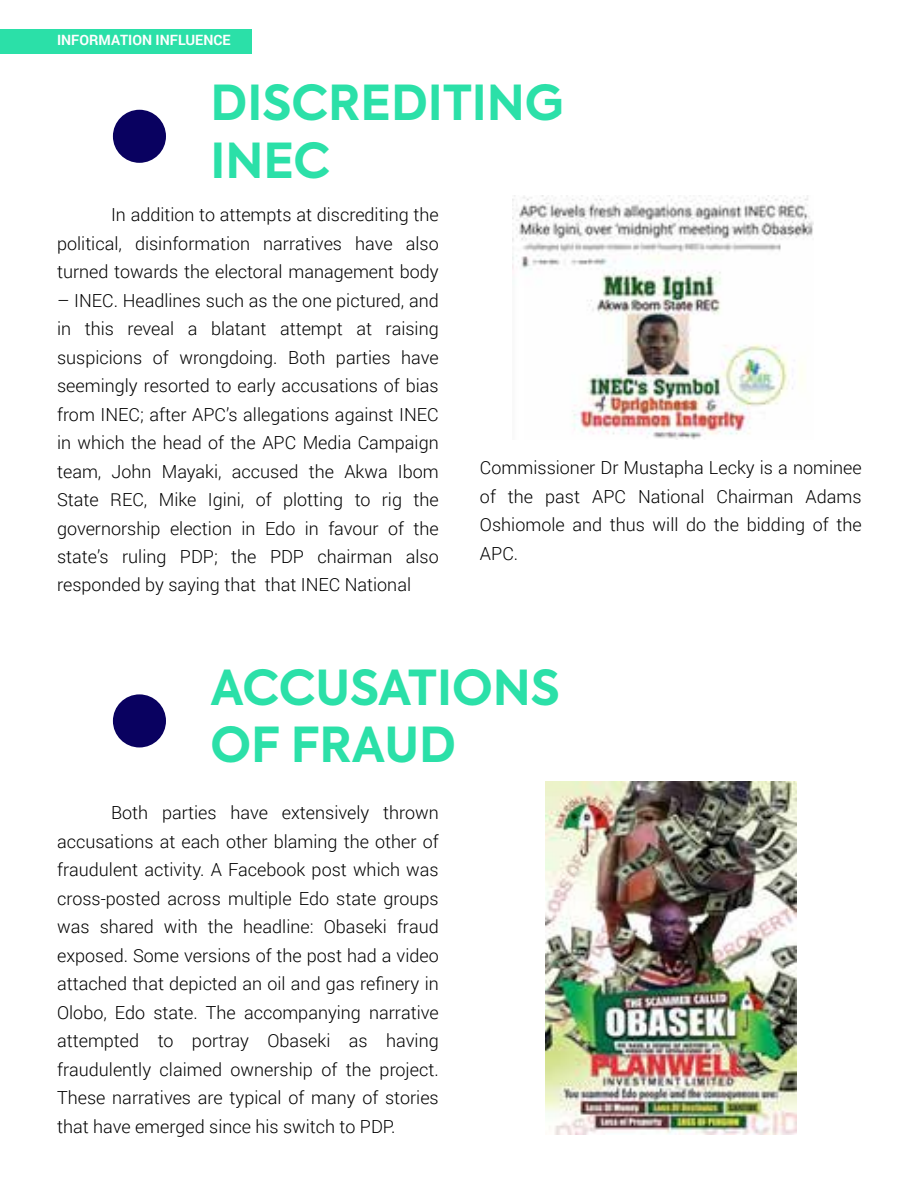
<style>
.page{position:relative;width:918px;height:1188px;background:#fff}
.page>*{position:absolute;margin:0;border:0;box-sizing:border-box;transform-origin:0 0}
.t1{font:700 48px/57.6px "Axiforma";color:#2be0a8}
.t2{font:300 18px/28.5px "Roboto";color:#000;text-align:justify}
.t3{font:700 14.25px "Roboto";color:#fff}
</style>
<div class="page">
<div style="left:113px;top:110px;width:53px;height:53px;background:#090160;border-radius:50%"></div>
<div style="left:113px;top:694px;width:53px;height:53px;background:#090160;border-radius:50%"></div>
<img style="left:513px;top:196px;width:301px;height:243px">
<img style="left:546px;top:782px;width:250px;height:353px">
<div style="left:0;top:29px;width:252px;height:24px;background:#2be0a8"></div>
<p class="t3" style="left:57px;top:30px;width:175px">INFORMATION INFLUENCE</p>
<h1 class="t1" style="left:210px;top:74px;width:355px">DISCREDITING<br>INEC</h1>
<p class="t2" style="left:57px;top:200px;width:383px;text-indent:54px">In addition to attempts at discrediting the political, disinformation narratives have also turned towards the electoral management body</p>
<p class="t2" style="left:57px;top:285px;width:383px">– INEC. Headlines such as the one pictured, and in this reveal a blatant attempt at raising suspicions of wrongdoing. Both parties have seemingly resorted to early accusations of bias from INEC; after APC’s allegations against INEC in which the head of the APC Media Campaign team, John Mayaki, accused the Akwa Ibom State REC, Mike Igini, of plotting to rig the governorship election in Edo in favour of the state’s ruling PDP; the PDP chairman also responded by saying that that INEC National</p>
<p class="t2" style="left:480px;top:453px;width:383px">Commissioner Dr Mustapha Lecky is a nominee of the past APC National Chairman Adams Oshiomole and thus will do the bidding of the APC.</p>
<h1 class="t1" style="left:210px;top:659px;width:351px">ACCUSATIONS<br>OF FRAUD</h1>
<p class="t2" style="left:57px;top:798px;width:383px;text-indent:54px">Both parties have extensively thrown accusations at each other blaming the other of fraudulent activity. A Facebook post which was cross-posted across multiple Edo state groups was shared with the headline: Obaseki fraud exposed. Some versions of the post had a video attached that depicted an oil and gas refinery in Olobo, Edo state. The accompanying narrative attempted to portray Obaseki as having fraudulently claimed ownership of the project.<br>These narratives are typical of many of stories that have emerged since his switch to PDP.</p>
</div>
